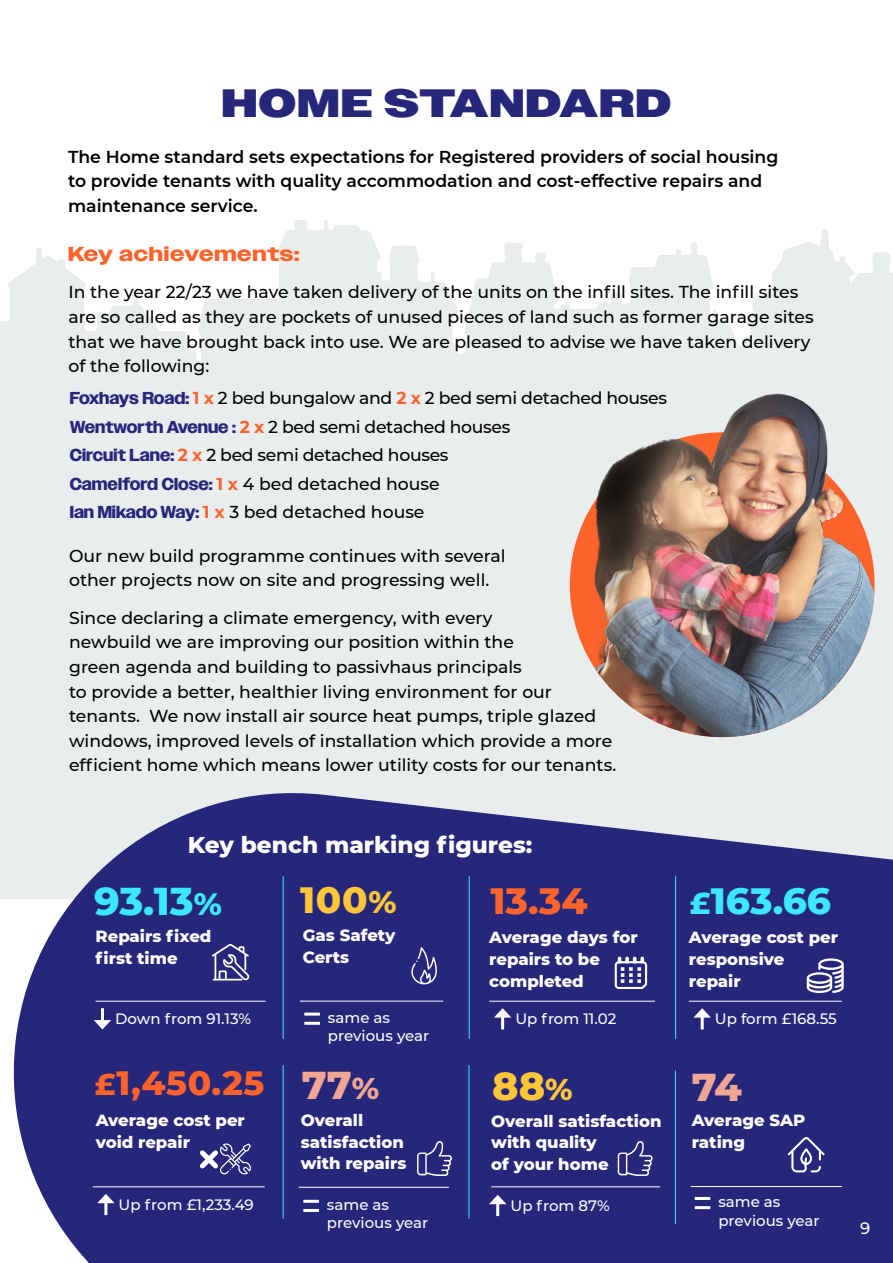
<style>
.page{position:relative;width:893px;height:1263px;background:#fff}
.page>*{position:absolute;margin:0;border:0;box-sizing:border-box;transform-origin:0 0}
.t1{font:900 39.6px "Owners Wide";letter-spacing:.04em;color:#26277b}
.t2{font:800 39.6px "Montserrat";color:#3ce8ff}
.t3{font:800 39.6px "Montserrat";color:#f0a694}
.t4{font:800 39.6px "Montserrat";color:#ffc738}
.t5{font:800 37.35px "Montserrat";color:#3ce8ff}
.t6{font:800 37.35px "Montserrat";color:#ff632c}
.t7{font:800 37.35px "Montserrat";color:#ffc738}
.t8{font:800 34.35px "Montserrat";color:#ff632c}
.t9{font:800 23.25px "Montserrat";color:#fff}
.t10{font:700 20.25px "Owners Wide";letter-spacing:.04em;color:#ff632c}
.t11{font:500 17.25px/24.6px "Montserrat";color:#000}
.t12{font:500 17.25px/28.7px "Montserrat";letter-spacing:-.02em;color:#000}
.t13{font:600 17.25px/24.6px "Montserrat";color:#000}
.t14{font:800 16.5px/21.6px "Montserrat";color:#fff}
.t15{font:500 16.5px "Montserrat";color:#fff}
.t16{font:500 15px/18.6px "Montserrat";color:#fff}
.s1{font-family:"Owners";font-weight:700;color:#26277b}
.s2{font-weight:700;color:#ff632c}
.s3{font-size:31.35px}
.s4{font-size:30.6px}
</style>
<div class="page">
<img style="left:0;top:220px;width:893px;height:557px">
<svg style="left:0;top:777px;width:893px;height:486px;background:#43448c"></svg>
<hr style="left:104px;top:1200px;width:3px;height:15px;background:#fff">
<svg style="left:97px;top:1194px;width:18px;height:9px"></svg>
<hr style="left:93px;top:1186px;width:172px;height:1px;background:#fff">
<hr style="left:695px;top:1197px;width:15px;height:3px;background:#fff">
<hr style="left:695px;top:1206px;width:15px;height:3px;background:#fff">
<hr style="left:691px;top:1186px;width:151px;height:1px;background:#fff">
<hr style="left:303px;top:1200px;width:16px;height:3px;background:#fff">
<hr style="left:303px;top:1209px;width:16px;height:3px;background:#fff">
<hr style="left:299px;top:1187px;width:150px;height:1px;background:#fff">
<svg style="left:195px;top:1143px;width:56px;height:31px;background:#5d5d9c"></svg>
<svg style="left:417px;top:1141px;width:35px;height:35px"></svg>
<hr style="left:496px;top:1201px;width:3px;height:15px;background:#fff">
<svg style="left:489px;top:1195px;width:17px;height:9px"></svg>
<hr style="left:491px;top:1186px;width:169px;height:1px;background:#fff">
<svg style="left:618px;top:1141px;width:35px;height:35px"></svg>
<svg style="left:786px;top:1137px;width:40px;height:36px"></svg>
<hr style="left:283px;top:1065px;width:1px;height:154px;background:#3ce8ff">
<hr style="left:469px;top:1065px;width:1px;height:154px;background:#3ce8ff">
<hr style="left:675px;top:1070px;width:1px;height:154px;background:#3ce8ff">
<hr style="left:101px;top:1008px;width:3px;height:15px;background:#fff">
<svg style="left:94px;top:1020px;width:17px;height:9px"></svg>
<hr style="left:96px;top:1001px;width:170px;height:1px;background:#fff">
<hr style="left:501px;top:1015px;width:3px;height:14px;background:#fff">
<svg style="left:494px;top:1008px;width:17px;height:9px"></svg>
<hr style="left:489px;top:1001px;width:166px;height:1px;background:#fff">
<svg style="left:614px;top:955px;width:34px;height:35px"></svg>
<hr style="left:304px;top:1012px;width:16px;height:3px;background:#fff">
<hr style="left:304px;top:1022px;width:16px;height:3px;background:#fff">
<hr style="left:300px;top:1001px;width:143px;height:1px;background:#fff">
<svg style="left:411px;top:947px;width:26px;height:37px"></svg>
<hr style="left:701px;top:1015px;width:3px;height:14px;background:#fff">
<svg style="left:693px;top:1008px;width:18px;height:9px"></svg>
<hr style="left:689px;top:1001px;width:153px;height:1px;background:#fff">
<svg style="left:807px;top:958px;width:37px;height:35px"></svg>
<svg style="left:212px;top:944px;width:37px;height:36px"></svg>
<hr style="left:283px;top:876px;width:1px;height:163px;background:#3ce8ff">
<hr style="left:469px;top:876px;width:1px;height:163px;background:#3ce8ff">
<hr style="left:675px;top:876px;width:1px;height:163px;background:#3ce8ff">
<img style="left:570px;top:432px;width:304px;height:305px;border-radius:152px">
<img style="left:558px;top:374px;width:295px;height:135px">
<h1 class="t1" style="left:222px;top:80px;width:451px">HOME STANDARD</h1>
<p class="t13" style="left:68px;top:143px;width:712px">The Home standard sets expectations for Registered providers of social housing to provide tenants with quality accommodation and cost-effective repairs and maintenance service.</p>
<p class="t10" style="left:68px;top:242px;width:233px">Key achievements:</p>
<p class="t11" style="left:68px;top:279px;width:747px">In the year 22/23 we have taken delivery of the units on the infill sites. The infill sites are so called as they are pockets of unused pieces of land such as former garage sites that we have brought back into use. We are pleased to advise we have taken delivery of the following:</p>
<p class="t12" style="left:70px;top:383px;width:599px"><span class="s1">Foxhays Road:</span> <span class="s2">1 x</span> 2 bed bungalow and <span class="s2">2 x</span> 2 bed semi detached houses <span class="s1">Wentworth Avenue :</span> <span class="s2">2 x</span> 2 bed semi detached houses<br><span class="s1">Circuit Lane:</span> <span class="s2">2 x</span> 2 bed semi detached houses<br><span class="s1">Camelford Close:</span> <span class="s2">1 x</span> 4 bed detached house<br><span class="s1">Ian Mikado Way:</span> <span class="s2">1 x</span> 3 bed detached house</p>
<p class="t11" style="left:69px;top:543px;width:438px">Our new build programme continues with several other projects now on site and progressing well.</p>
<p class="t11" style="left:69px;top:605px;width:549px">Since declaring a climate emergency, with every<br>newbuild we are improving our position within the<br>green agenda and building to passivhaus principals<br>to provide a better, healthier living environment for our tenants. We now install air source heat pumps, triple glazed windows, improved levels of installation which provide a more efficient home which means lower utility costs for our tenants.</p>
<h3 class="t9" style="left:188px;top:828px;width:346px">Key bench marking figures:</h3>
<h1 class="t2" style="left:94px;top:872px;width:129px">93.13<span class="s3">%</span></h1>
<p class="t14" style="left:96px;top:925px;width:117px">Repairs fixed first time</p>
<p class="t16" style="left:115px;top:1009px;width:137px">Down from 91.13%</p>
<h3 class="t8" style="left:95px;top:1058px;width:171px"><span class="s4">£</span>1,450.25</h3>
<p class="t14" style="left:96px;top:1108px;width:151px">Average cost per void repair</p>
<p class="t16" style="left:119px;top:1194px;width:137px">Up from £1,233.49</p>
<h2 class="t7" style="left:300px;top:872px;width:98px">100<span class="s3">%</span></h2>
<p class="t14" style="left:303px;top:924px;width:94px">Gas Safety<br>Certs</p>
<p class="t16" style="left:328px;top:1007px;width:103px">same as previous year</p>
<h1 class="t3" style="left:302px;top:1056px;width:79px">77<span class="s4">%</span></h1>
<p class="t14" style="left:301px;top:1109px;width:107px">Overall satisfaction with repairs</p>
<p class="t16" style="left:327px;top:1194px;width:103px">same as previous year</p>
<h2 class="t6" style="left:490px;top:874px;width:99px">13.34</h2>
<p class="t14" style="left:489px;top:926px;width:150px">Average days for repairs to be completed</p>
<p class="t16" style="left:515px;top:1009px;width:102px">Up from 11.02</p>
<h1 class="t4" style="left:492px;top:1057px;width:82px">88<span class="s4">%</span></h1>
<p class="t14" style="left:491px;top:1109px;width:172px">Overall satisfaction with quality<br>of your home</p>
<p class="t16" style="left:510px;top:1195px;width:101px">Up from 87%</p>
<h2 class="t5" style="left:690px;top:874px;width:143px"><span class="s4">£</span>163.66</h2>
<p class="t14" style="left:689px;top:926px;width:151px">Average cost per responsive repair</p>
<p class="t16" style="left:715px;top:1009px;width:123px">Up form £168.55</p>
<h1 class="t3" style="left:692px;top:1058px;width:52px">74</h1>
<p class="t14" style="left:692px;top:1109px;width:115px">Average SAP rating</p>
<p class="t16" style="left:718px;top:1192px;width:103px">same as previous year</p>
<p class="t15" style="left:860px;top:1217px;width:12px">9</p>
</div>
